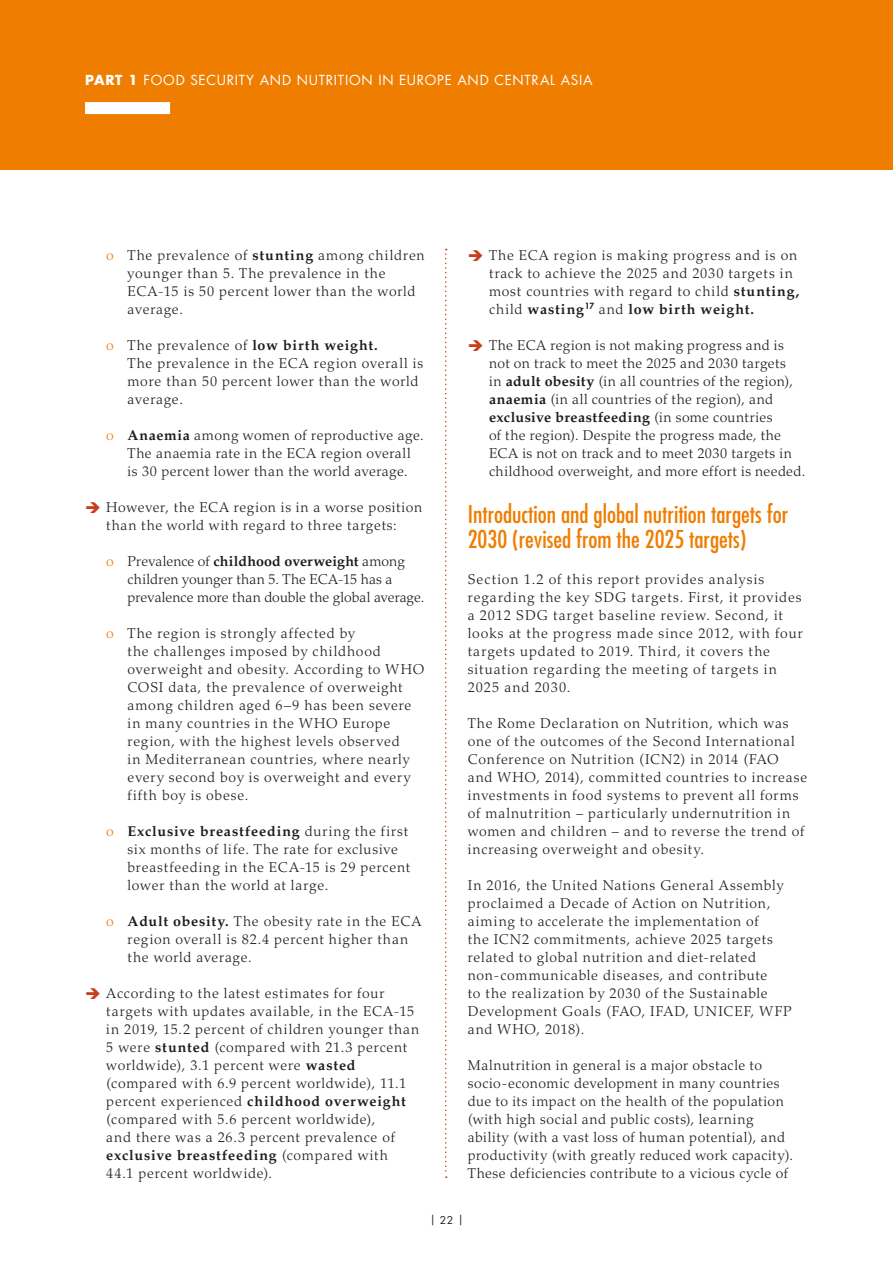
<style>
.page{position:relative;width:893px;height:1263px;background:#fff}
.page>*{position:absolute;margin:0;border:0;box-sizing:border-box;transform-origin:0 0}
.t1{font:condensed 24px/25.5px "Futura Std";color:#ef7d00}
.t2{font:300 14.25px/18px "Palatino LT Std";letter-spacing:.05em;color:#1d1d1b}
.t3{font:300 14.25px/18px "Palatino LT Std";letter-spacing:.025em;color:#1d1d1b}
.t4{font:300 14.25px/18px "Palatino LT Std";letter-spacing:.005em;color:#1d1d1b}
.t5{font:13.5px "Futura Std";letter-spacing:.055em;color:#fff}
.t6{font:10.5px "Futura Std";color:#1d1d1b}
.s1{font-weight:700}
.s2{color:#ef7d00}
.s3{color:#c63f1c}
</style>
<div class="page">
<div style="left:0;top:0;width:893px;height:170px;background:#ef7d00"></div>
<div style="left:85px;top:102px;width:85px;height:12px;background:#fff"></div>
<svg style="left:445px;top:249px;width:2px;height:929px"></svg>
<p class="t5" style="left:85px;top:71px;width:509px"><span class="s1">PART 1</span> FOOD SECURITY AND NUTRITION IN EUROPE AND CENTRAL ASIA</p>
<p class="t2" style="left:128px;top:246px;width:299px;text-indent:-21px"><span class="s2">o</span> The prevalence of <span class="s1">stunting</span> among children younger than 5. The prevalence in the<br>ECA-15 is 50 percent lower than the world average.</p>
<p class="t2" style="left:128px;top:336px;width:297px;text-indent:-21px"><span class="s2">o</span> The prevalence of <span class="s1">low birth weight.<br></span>The prevalence in the ECA region overall is more than 50 percent lower than the world average.</p>
<p class="t2" style="left:106px;top:426px;width:319px;text-align:center"><span class="s2">o</span> <span class="s1">Anaemia</span> among women of reproductive age.<br>The anaemia rate in the ECA region overall<br>is 30 percent lower than the world average.</p>
<p class="t2" style="left:85px;top:498px;width:339px;text-align:center"><span class="s3">➔</span> However, the ECA region is in a worse position than the world with regard to three targets:</p>
<p class="t4" style="left:128px;top:552px;width:298px;text-indent:-21px"><span class="s2">o</span> Prevalence of <span class="s1">childhood overweight</span> among children younger than 5. The ECA-15 has a prevalence more than double the global average.</p>
<p class="t2" style="left:128px;top:624px;width:298px;text-indent:-21px"><span class="s2">o</span> The region is strongly affected by<br>the challenges imposed by childhood overweight and obesity. According to WHO COSI data, the prevalence of overweight among children aged 6–9 has been severe in many countries in the WHO Europe region, with the highest levels observed<br>in Mediterranean countries, where nearly every second boy is overweight and every fifth boy is obese.</p>
<p class="t2" style="left:128px;top:822px;width:284px;text-indent:-21px"><span class="s2">o</span> <span class="s1">Exclusive breastfeeding</span> during the first six months of life. The rate for exclusive breastfeeding in the ECA-15 is 29 percent lower than the world at large.</p>
<p class="t2" style="left:128px;top:912px;width:295px;text-indent:-21px"><span class="s2">o</span> <span class="s1">Adult obesity.</span> The obesity rate in the ECA region overall is 82.4 percent higher than the world average.</p>
<p class="t2" style="left:106px;top:984px;width:314px;text-indent:-21px"><span class="s3">➔</span> According to the latest estimates for four targets with updates available, in the ECA-15 in 2019, 15.2 percent of children younger than 5 were <span class="s1">stunted</span> (compared with 21.3 percent worldwide), 3.1 percent were <span class="s1">wasted </span>(compared with 6.9 percent worldwide), 11.1 percent experienced <span class="s1">childhood overweight </span>(compared with 5.6 percent worldwide),<br>and there was a 26.3 percent prevalence of <span class="s1">exclusive breastfeeding</span> (compared with<br>44.1 percent worldwide).</p>
<p class="t2" style="left:489px;top:246px;width:312px;text-indent:-21px"><span class="s3">➔</span> The ECA region is making progress and is on track to achieve the 2025 and 2030 targets in most countries with regard to child <span class="s1">stunting, </span>child <span class="s1">wasting</span><sup>17</sup> and <span class="s1">low birth weight.</span></p>
<p class="t3" style="left:489px;top:336px;width:318px;text-indent:-21px"><span class="s3">➔</span> The ECA region is not making progress and is not on track to meet the 2025 and 2030 targets<br>in <span class="s1">adult obesity</span> (in all countries of the region), <span class="s1">anaemia</span> (in all countries of the region), and <span class="s1">exclusive breastfeeding</span> (in some countries<br>of the region). Despite the progress made, the ECA is not on track and to meet 2030 targets in childhood overweight, and more effort is needed.</p>
<h1 class="t1" style="left:468px;top:501px;width:322px">Introduction and global nutrition targets for<br>2030 (revised from the 2025 targets)</h1>
<p class="t2" style="left:468px;top:570px;width:337px">Section 1.2 of this report provides analysis regarding the key SDG targets. First, it provides a 2012 SDG target baseline review. Second, it looks at the progress made since 2012, with four targets updated to 2019. Third, it covers the situation regarding the meeting of targets in 2025 and 2030.</p>
<p class="t2" style="left:468px;top:714px;width:341px">The Rome Declaration on Nutrition, which was one of the outcomes of the Second International Conference on Nutrition (ICN2) in 2014 (FAO<br>and WHO, 2014), committed countries to increase investments in food systems to prevent all forms of malnutrition – particularly undernutrition in women and children – and to reverse the trend of increasing overweight and obesity.</p>
<p class="t2" style="left:468px;top:876px;width:325px">In 2016, the United Nations General Assembly proclaimed a Decade of Action on Nutrition, aiming to accelerate the implementation of<br>the ICN2 commitments, achieve 2025 targets related to global nutrition and diet-related non-communicable diseases, and contribute<br>to the realization by 2030 of the Sustainable Development Goals (FAO, IFAD, UNICEF, WFP and WHO, 2018).</p>
<p class="t2" style="left:468px;top:1056px;width:327px">Malnutrition in general is a major obstacle to socio-economic development in many countries due to its impact on the health of the population (with high social and public costs), learning ability (with a vast loss of human potential), and productivity (with greatly reduced work capacity).<br>These deficiencies contribute to a vicious cycle of</p>
<p class="t6" style="left:430px;top:1213px;width:35px">| 22 |</p>
</div>
